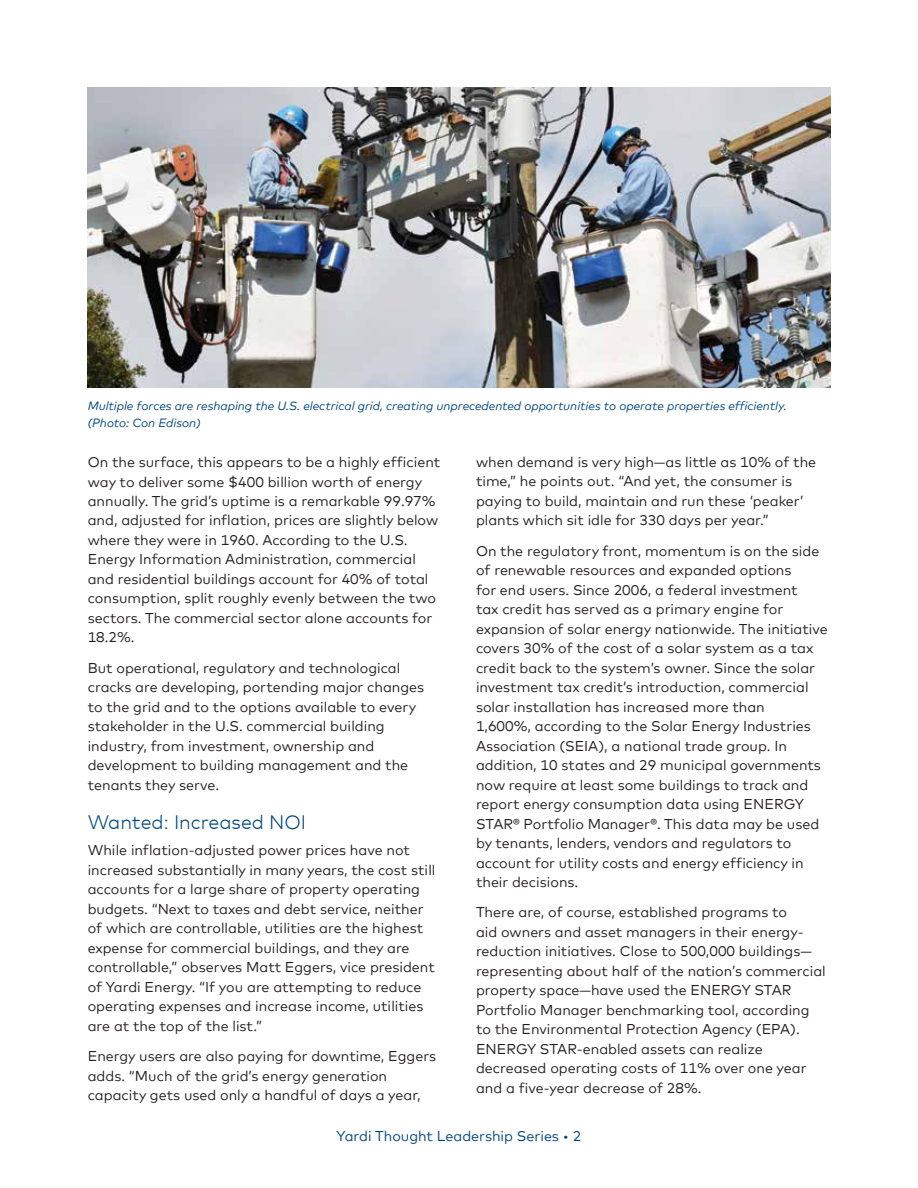
<style>
.page{position:relative;width:918px;height:1188px;background:#fff}
.page>*{position:absolute;margin:0;border:0;box-sizing:border-box;transform-origin:0 0}
.t1{font:300 19.5px "Mark Offc Pro";color:#00467f}
.t2{font:14.25px/19.5px "Mark Offc Pro";color:#231f20}
.t3{font:14.25px "Mark Offc Pro";color:#00467f}
.t4{font:italic 12px/16.5px "Mark Offc Pro";color:#00467f}
</style>
<div class="page">
<img style="left:88px;top:88px;width:742px;height:300px">
<p class="t4" style="left:88px;top:397px;width:701px">Multiple forces are reshaping the U.S. electrical grid, creating unprecedented opportunities to operate properties efficiently. (Photo: Con Edison)</p>
<p class="t2" style="left:88px;top:451px;width:354px">On the surface, this appears to be a highly efficient way to deliver some $400 billion worth of energy annually. The grid’s uptime is a remarkable 99.97% and, adjusted for inflation, prices are slightly below where they were in 1960. According to the U.S.<br>Energy Information Administration, commercial and residential buildings account for 40% of total consumption, split roughly evenly between the two sectors. The commercial sector alone accounts for 18.2%.</p>
<p class="t2" style="left:88px;top:657px;width:338px">But operational, regulatory and technological cracks are developing, portending major changes to the grid and to the options available to every stakeholder in the U.S. commercial building industry, from investment, ownership and development to building management and the tenants they serve.</p>
<h1 class="t1" style="left:88px;top:808px;width:220px">Wanted: Increased NOI</h1>
<p class="t2" style="left:88px;top:839px;width:349px">While inflation-adjusted power prices have not increased substantially in many years, the cost still accounts for a large share of property operating budgets. “Next to taxes and debt service, neither of which are controllable, utilities are the highest expense for commercial buildings, and they are controllable,” observes Matt Eggers, vice president of Yardi Energy. “If you are attempting to reduce operating expenses and increase income, utilities are at the top of the list.”</p>
<p class="t2" style="left:88px;top:1045px;width:350px">Energy users are also paying for downtime, Eggers adds. “Much of the grid’s energy generation capacity gets used only a handful of days a year,</p>
<p class="t2" style="left:476px;top:451px;width:342px">when demand is very high—as little as 10% of the time,” he points out. “And yet, the consumer is paying to build, maintain and run these ‘peaker’ plants which sit idle for 330 days per year.”</p>
<p class="t2" style="left:476px;top:540px;width:353px">On the regulatory front, momentum is on the side of renewable resources and expanded options<br>for end users. Since 2006, a federal investment<br>tax credit has served as a primary engine for expansion of solar energy nationwide. The initiative covers 30% of the cost of a solar system as a tax credit back to the system’s owner. Since the solar investment tax credit’s introduction, commercial solar installation has increased more than<br>1,600%, according to the Solar Energy Industries Association (SEIA), a national trade group. In addition, 10 states and 29 municipal governments now require at least some buildings to track and report energy consumption data using ENERGY STAR® Portfolio Manager®. This data may be used by tenants, lenders, vendors and regulators to account for utility costs and energy efficiency in their decisions.</p>
<p class="t2" style="left:476px;top:901px;width:351px">There are, of course, established programs to<br>aid owners and asset managers in their energy&shy;reduction initiatives. Close to 500,000 buildings— representing about half of the nation’s commercial property space—have used the ENERGY STAR Portfolio Manager benchmarking tool, according to the Environmental Protection Agency (EPA).<br>ENERGY STAR-enabled assets can realize decreased operating costs of 11% over one year and a five-year decrease of 28%.</p>
<p class="t3" style="left:337px;top:1125px;width:246px">Yardi Thought Leadership Series • 2</p>
</div>
